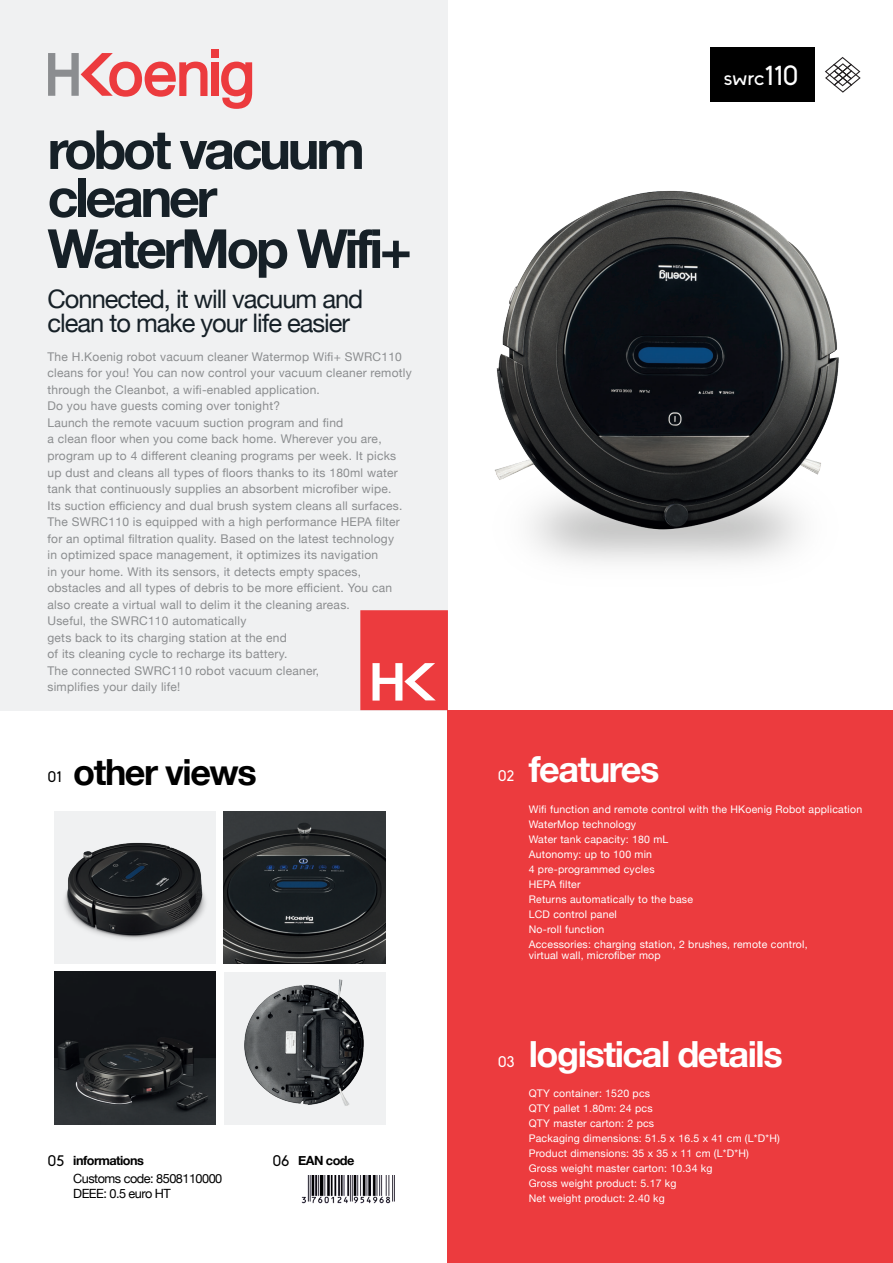
<style>
.page{position:relative;width:893px;height:1263px;background:#fff}
.page>*{position:absolute;margin:0;border:0;box-sizing:border-box;transform-origin:0 0}
.t1{font:700 54px/49.5px "Helvetica Neue";letter-spacing:-.065em;color:#162027}
.t2{font:700 36px "Helvetica Neue";letter-spacing:-.04em;color:#fff}
.t3{font:700 36px "Helvetica Neue";letter-spacing:-.04em;color:#000}
.t4{font:25.5px/24px "Helvetica Neue";letter-spacing:-.04em;color:#162027}
.t5{font:21px "Biko";color:#fff}
.t6{font:15px "Biko";color:#000}
.t7{font:15px "Biko";color:#fff}
.t8{font:12.75px "Helvetica Neue";letter-spacing:-.04em;color:#000}
.t9{font:700 12.75px "Helvetica Neue";letter-spacing:-.04em;color:#000}
.t10{font:12px/16.5px "Helvetica Neue";letter-spacing:.02em;color:#8b8d8f}
.t11{font:10.5px "Helvetica Neue";letter-spacing:.02em;color:#fff}
.s1{font-size:27px}
</style>
<div class="page">
<div style="left:0;top:0;width:448px;height:710px;background:#f0f1f2"></div>
<div style="left:448px;top:710px;width:445px;height:553px;background:#ec3b3e"></div>
<div style="left:211px;top:49px;width:7px;height:8px;background:#ec3b3e"></div>
<div style="left:211px;top:62px;width:7px;height:34px;background:#ec3b3e"></div>
<svg style="left:48px;top:53px;width:159px;height:44px"></svg>
<svg style="left:221px;top:62px;width:31px;height:47px"></svg>
<svg style="left:360px;top:610px;width:88px;height:100px;background:#ee5355"></svg>
<img style="left:301px;top:1175px;width:94px;height:29px">
<div style="left:224px;top:972px;width:162px;height:152px;background:#f0f1f2"></div>
<img style="left:54px;top:811px;width:162px;height:152px">
<img style="left:224px;top:811px;width:162px;height:152px">
<img style="left:244px;top:979px;width:120px;height:127px">
<img style="left:54px;top:972px;width:162px;height:152px">
<svg style="left:825px;top:57px;width:36px;height:36px"></svg>
<img style="left:494px;top:191px;width:345px;height:371px">
<div style="left:711px;top:48px;width:104px;height:54px;background:#000"></div>
<p class="t1" style="left:48px;top:126px;width:366px">robot vacuum cleaner<br>WaterMop Wifi+</p>
<p class="t4" style="left:48px;top:289px;width:317px">Connected, it will vacuum and clean to make your life easier</p>
<p class="t10" style="left:48px;top:349px;width:366px">The H.Koenig robot vacuum cleaner Watermop Wifi+ SWRC110 cleans for you! You can now control your vacuum cleaner remotly through the Cleanbot, a wifi-enabled application.</p>
<p class="t10" style="left:48px;top:399px;width:234px">Do you have guests coming over tonight?</p>
<p class="t10" style="left:48px;top:415px;width:297px">Launch the remote vacuum suction program and find</p>
<p class="t10" style="left:48px;top:432px;width:356px">a clean floor when you come back home. Wherever you are, program up to 4 different cleaning programs per week. It picks up dust and cleans all types of floors thanks to its 180ml water tank that continuously supplies an absorbent microfiber wipe.<br>Its suction efficiency and dual brush system cleans all surfaces.<br>The SWRC110 is equipped with a high performance HEPA filter for an optimal filtration quality. Based on the latest technology in optimized space management, it optimizes its navigation<br>in your home. With its sensors, it detects empty spaces, obstacles and all types of debris to be more efficient. You can also create a virtual wall to delim it the cleaning areas.</p>
<p class="t10" style="left:48px;top:613px;width:200px">Useful, the SWRC110 automatically</p>
<p class="t10" style="left:48px;top:630px;width:241px">gets back to its charging station at the end of its cleaning cycle to recharge its battery.</p>
<p class="t10" style="left:48px;top:663px;width:273px">The connected SWRC110 robot vacuum cleaner,</p>
<p class="t10" style="left:48px;top:679px;width:134px">simplifies your daily life!</p>
<p class="t5" style="left:724px;top:66px;width:76px">swrc<span class="s1">110</span></p>
<p class="t3" style="left:73px;top:743px;width:185px">other views</p>
<p class="t6" style="left:48px;top:769px;width:16px">01</p>
<p class="t7" style="left:498px;top:768px;width:18px">02</p>
<p class="t2" style="left:529px;top:741px;width:132px">features</p>
<p class="t11" style="left:529px;top:802px;width:335px">Wifi function and remote control with the HKoenig Robot application</p>
<p class="t11" style="left:529px;top:817px;width:109px">WaterMop technology</p>
<p class="t11" style="left:529px;top:832px;width:141px">Water tank capacity: 180 mL</p>
<p class="t11" style="left:529px;top:847px;width:125px">Autonomy: up to 100 min</p>
<p class="t11" style="left:529px;top:862px;width:127px">4 pre-programmed cycles</p>
<p class="t11" style="left:529px;top:877px;width:53px">HEPA filter</p>
<p class="t11" style="left:529px;top:892px;width:166px">Returns automatically to the base</p>
<p class="t11" style="left:529px;top:907px;width:90px">LCD control panel</p>
<p class="t11" style="left:529px;top:922px;width:77px">No-roll function</p>
<p class="t11" style="left:529px;top:937px;width:280px">Accessories: charging station, 2 brushes, remote control,</p>
<p class="t11" style="left:529px;top:948px;width:133px">virtual wall, microfiber mop</p>
<p class="t6" style="left:48px;top:1152px;width:18px">05</p>
<p class="t9" style="left:73px;top:1150px;width:72px">informations</p>
<p class="t6" style="left:272px;top:1152px;width:18px">06</p>
<p class="t8" style="left:73px;top:1169px;width:151px">Customs code: 8508110000</p>
<p class="t8" style="left:73px;top:1184px;width:99px">DEEE: 0.5 euro HT</p>
<p class="t9" style="left:298px;top:1150px;width:58px">EAN code</p>
<p class="t7" style="left:498px;top:1053px;width:18px">03</p>
<p class="t2" style="left:529px;top:1026px;width:255px">logistical details</p>
<p class="t11" style="left:529px;top:1085px;width:123px">QTY container: 1520 pcs</p>
<p class="t11" style="left:529px;top:1100px;width:125px">QTY pallet 1.80m: 24 pcs</p>
<p class="t11" style="left:529px;top:1115px;width:127px">QTY master carton: 2 pcs</p>
<p class="t11" style="left:529px;top:1130px;width:253px">Packaging dimensions: 51.5 x 16.5 x 41 cm (L*D*H)</p>
<p class="t11" style="left:529px;top:1145px;width:222px">Product dimensions: 35 x 35 x 11 cm (L*D*H)</p>
<p class="t11" style="left:529px;top:1160px;width:185px">Gross weight master carton: 10.34 kg</p>
<p class="t11" style="left:529px;top:1175px;width:149px">Gross weight product: 5.17 kg</p>
<p class="t11" style="left:529px;top:1190px;width:138px">Net weight product: 2.40 kg</p>
</div>
